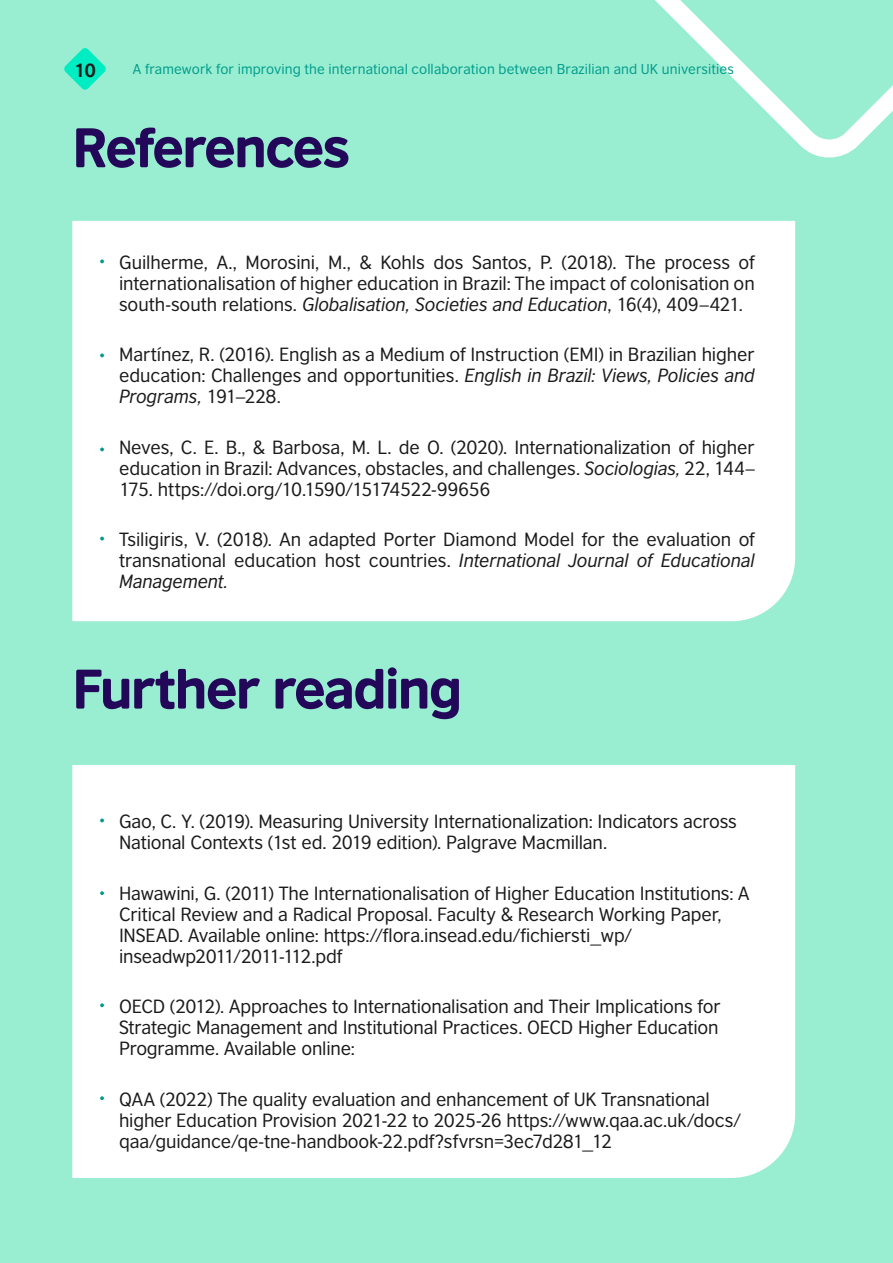
<style>
.page{position:relative;width:893px;height:1263px;background:#99edd1}
.page>*{position:absolute;margin:0;border:0;box-sizing:border-box;transform-origin:0 0}
.t1{font:52.5px "British Council Sans Headline";letter-spacing:-.04em;color:#23085a}
.t2{font:18px/21px "British Council Sans";letter-spacing:-.01em;color:#1a1a1a;text-align:justify}
.t3{font:700 18px "British Council Sans";color:#1a1a1a}
.t4{font:13.5px "British Council Sans";letter-spacing:.01em;color:#009d8c}
.s1{font-style:italic}
</style>
<div class="page">
<div style="left:72px;top:221px;width:723px;height:400px;background:#fff"></div>
<div style="left:72px;top:765px;width:723px;height:413px;background:#fff"></div>
<svg style="left:655px;top:0;width:238px;height:158px"></svg>
<svg style="left:100px;top:259px;width:4px;height:4px"></svg>
<svg style="left:100px;top:353px;width:4px;height:4px"></svg>
<svg style="left:100px;top:447px;width:4px;height:4px"></svg>
<svg style="left:100px;top:537px;width:4px;height:3px"></svg>
<svg style="left:100px;top:818px;width:4px;height:4px"></svg>
<svg style="left:100px;top:891px;width:4px;height:4px"></svg>
<svg style="left:100px;top:1003px;width:4px;height:4px"></svg>
<svg style="left:100px;top:1096px;width:4px;height:4px"></svg>
<svg style="left:64px;top:48px;width:42px;height:42px"></svg>
<p class="t3" style="left:74px;top:55px;width:23px">10</p>
<p class="t4" style="left:133px;top:58px;width:603px">A framework for improving the international collaboration between Brazilian and UK universities</p>
<h1 class="t1" style="left:72px;top:107px;width:279px">References</h1>
<p class="t2" style="left:119px;top:250px;width:637px">Guilherme, A., Morosini, M., &amp; Kohls dos Santos, P. (2018). The process of internationalisation of higher education in Brazil: The impact of colonisation on south-south relations. <span class="s1">Globalisation, Societies and Education</span>, 16(4), 409–421.</p>
<p class="t2" style="left:119px;top:343px;width:637px">Martínez, R. (2016). English as a Medium of Instruction (EMI) in Brazilian higher education: Challenges and opportunities. <span class="s1">English in Brazil: Views, Policies and Programs,</span> 191–228.</p>
<p class="t2" style="left:119px;top:435px;width:637px">Neves, C. E. B., &amp; Barbosa, M. L. de O. (2020). Internationalization of higher education in Brazil: Advances, obstacles, and challenges. <span class="s1">Sociologias,</span> 22, 144– 175. https://doi.org/10.1590/15174522-99656</p>
<p class="t2" style="left:119px;top:528px;width:637px">Tsiligiris, V. (2018). An adapted Porter Diamond Model for the evaluation of transnational education host countries. <span class="s1">International Journal of Educational Management.</span></p>
<h1 class="t1" style="left:72px;top:648px;width:392px">Further reading</h1>
<p class="t2" style="left:119px;top:809px;width:619px">Gao, C. Y. (2019). Measuring University Internationalization: Indicators across<br>National Contexts (1st ed. 2019 edition). Palgrave Macmillan.</p>
<p class="t2" style="left:119px;top:881px;width:632px;text-align:left">Hawawini, G. (2011) The Internationalisation of Higher Education Institutions: A Critical Review and a Radical Proposal. Faculty &amp; Research Working Paper, INSEAD. Available online: https://flora.insead.edu/fichiersti_wp/ inseadwp2011/2011-112.pdf</p>
<p class="t2" style="left:119px;top:994px;width:603px">OECD (2012). Approaches to Internationalisation and Their Implications for Strategic Management and Institutional Practices. OECD Higher Education Programme. Available online:</p>
<p class="t2" style="left:119px;top:1087px;width:623px;text-align:left">QAA (2022) The quality evaluation and enhancement of UK Transnational higher Education Provision 2021-22 to 2025-26 https://www.qaa.ac.uk/docs/ qaa/guidance/qe-tne-handbook-22.pdf?sfvrsn=3ec7d281_12</p>
</div>
